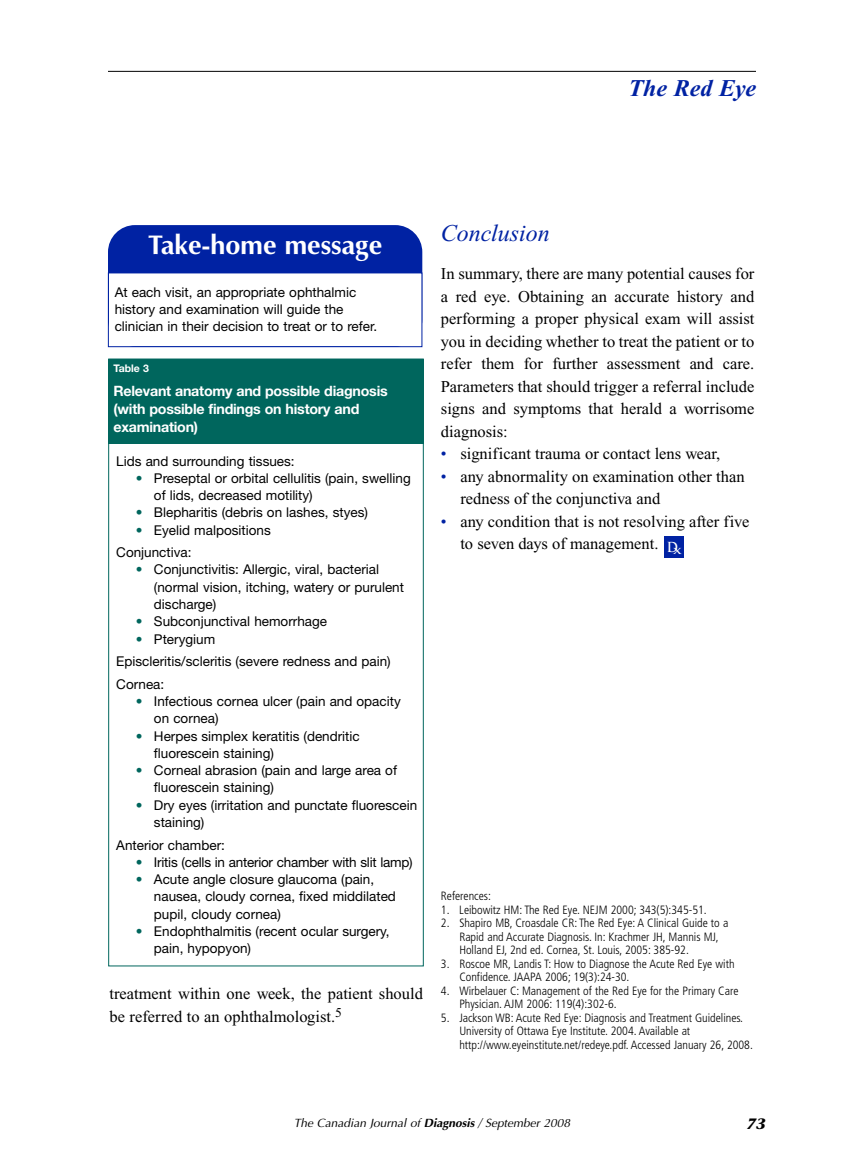
<style>
.page{position:relative;width:864px;height:1175px;background:#fff}
.page>*{position:absolute;margin:0;border:0;box-sizing:border-box;transform-origin:0 0}
.t1{font:700 27px "Optima";color:#fff}
.t2{font:italic 24px "Times New Roman";color:#0022a3}
.t3{font:italic 700 24px "Times New Roman";color:#0022a3}
.t4{font:16.5px/22.5px "Times New Roman";color:#000}
.t5{font:italic 700 15px "Stone Serif";color:#000}
.t6{font:700 14.25px/18px "Helvetica Neue";letter-spacing:-.015em;color:#fff}
.t7{font:13.5px/17.2px "Helvetica Neue";color:#000}
.t8{font:700 13.5px "Trajan";color:#fff;scale:.89 1}
.t9{font:300 condensed 12px/13.5px "Frutiger";color:#000}
.t10{font:italic 12px "Optima";color:#000}
.t11{font:700 10.5px "Helvetica Neue";color:#fff}
.s1{color:#00665d}
.s2{color:#0022a3}
.s3{font-weight:700}
</style>
<div class="page">
<hr style="left:108px;top:71px;width:648px;height:1px;background:#000">
<div style="left:108px;top:359px;width:315px;height:85px;background:#00665d"></div>
<div style="left:665px;top:536px;width:19px;height:21px;background:#0022a3"></div>
<div style="left:108px;top:225px;width:314px;height:121px;background:#0022a3;border-radius:27px"></div>
<div style="left:109px;top:273px;width:313px;height:73px;background:#fff"></div>
<div style="left:108px;top:272px;width:314px;height:75px;border:1px solid #0022a3"></div>
<h2 class="t3" style="left:629px;top:81px;width:129px">The Red Eye</h2>
<h1 class="t1" style="left:148px;top:229px;width:236px">Take-home message</h1>
<p class="t7" style="left:115px;top:286px;width:264px;line-height:16.5px">At each visit, an appropriate ophthalmic history and examination will guide the clinician in their decision to treat or to refer.</p>
<p class="t11" style="left:114px;top:364px;width:37px">Table 3</p>
<p class="t6" style="left:114px;top:383px;width:276px">Relevant anatomy and possible diagnosis (with possible findings on history and examination)</p>
<p class="t7" style="left:116px;top:453px;width:180px">Lids and surrounding tissues:</p>
<p class="t7" style="left:154px;top:470px;width:258px;text-indent:-18px"><span class="s1">•</span> Preseptal or orbital cellulitis (pain, swelling of lids, decreased motility)</p>
<p class="t7" style="left:136px;top:505px;width:234px"><span class="s1">•</span> Blepharitis (debris on lashes, styes)</p>
<p class="t7" style="left:116px;top:520px;width:156px;line-height:22.6px;text-indent:19px"><span class="s1">•</span> Eyelid malpositions<br>Conjunctiva:</p>
<p class="t7" style="left:154px;top:562px;width:252px;text-indent:-18px"><span class="s1">•</span> Conjunctivitis: Allergic, viral, bacterial (normal vision, itching, watery or purulent discharge)</p>
<p class="t7" style="left:136px;top:614px;width:193px"><span class="s1">•</span> Subconjunctival hemorrhage</p>
<p class="t7" style="left:116px;top:628px;width:276px;line-height:22.6px;text-indent:19px"><span class="s1">•</span> Pterygium<br>Episcleritis/scleritis (severe redness and pain)<br>Cornea:</p>
<p class="t7" style="left:154px;top:694px;width:248px;text-indent:-18px"><span class="s1">•</span> Infectious cornea ulcer (pain and opacity on cornea)</p>
<p class="t7" style="left:154px;top:728px;width:207px;text-indent:-18px"><span class="s1">•</span> Herpes simplex keratitis (dendritic fluorescein staining)</p>
<p class="t7" style="left:154px;top:763px;width:245px;text-indent:-18px"><span class="s1">•</span> Corneal abrasion (pain and large area of fluorescein staining)</p>
<p class="t7" style="left:154px;top:797px;width:265px;text-indent:-18px"><span class="s1">•</span> Dry eyes (irritation and punctate fluorescein staining)</p>
<p class="t7" style="left:116px;top:837px;width:110px">Anterior chamber:</p>
<p class="t7" style="left:136px;top:854px;width:278px"><span class="s1">•</span> Iritis (cells in anterior chamber with slit lamp)</p>
<p class="t7" style="left:154px;top:872px;width:243px;text-indent:-18px"><span class="s1">•</span> Acute angle closure glaucoma (pain, nausea, cloudy cornea, fixed middilated pupil, cloudy cornea)</p>
<p class="t7" style="left:154px;top:923px;width:237px;text-indent:-18px"><span class="s1">•</span> Endophthalmitis (recent ocular surgery, pain, hypopyon)</p>
<p class="t4" style="left:109px;top:984px;width:315px">treatment within one week, the patient should be referred to an ophthalmologist.<sup>5</sup></p>
<h2 class="t2" style="left:441px;top:224px;width:110px">Conclusion</h2>
<p class="t4" style="left:441px;top:264px;width:315px;text-align:justify">In summary, there are many potential causes for a red eye. Obtaining an accurate history and performing a proper physical exam will assist you in deciding whether to treat the patient or to refer them for further assessment and care.<br>Parameters that should trigger a referral include signs and symptoms that herald a worrisome diagnosis:</p>
<p class="t4" style="left:441px;top:444px;width:281px"><span class="s2">•</span> significant trauma or contact lens wear,</p>
<p class="t4" style="left:460px;top:466px;width:286px;text-indent:-19px"><span class="s2">•</span> any abnormality on examination other than redness of the conjunctiva and</p>
<p class="t4" style="left:460px;top:511px;width:291px;text-indent:-19px"><span class="s2">•</span> any condition that is not resolving after five to seven days of management.</p>
<p class="t8" style="left:667px;top:539px;width:18px">D<sub>x</sub></p>
<p class="t9" style="left:441px;top:890px;width:51px">References:</p>
<p class="t9" style="left:441px;top:904px;width:267px">1. Leibowitz HM: The Red Eye. NEJM 2000; 343(5):345-51.</p>
<p class="t9" style="left:459px;top:917px;width:271px;text-indent:-18px">2. Shapiro MB, Croasdale CR: The Red Eye: A Clinical Guide to a<br>Rapid and Accurate Diagnosis. In: Krachmer JH, Mannis MJ,<br>Holland EJ, 2nd ed. Cornea, St. Louis, 2005: 385-92.</p>
<p class="t9" style="left:459px;top:958px;width:277px;text-indent:-18px">3. Roscoe MR, Landis T: How to Diagnose the Acute Red Eye with<br>Confidence. JAAPA 2006; 19(3):24-30.</p>
<p class="t9" style="left:459px;top:985px;width:281px;text-indent:-18px">4. Wirbelauer C: Management of the Red Eye for the Primary Care<br>Physician. AJM 2006: 119(4):302-6.</p>
<p class="t9" style="left:459px;top:1012px;width:295px;text-indent:-18px">5. Jackson WB: Acute Red Eye: Diagnosis and Treatment Guidelines.<br>University of Ottawa Eye Institute. 2004. Available at http://www.eyeinstitute.net/redeye.pdf. Accessed January 26, 2008.</p>
<p class="t10" style="left:294px;top:1115px;width:278px">The Canadian Journal of <span class="s3">Diagnosis</span> / September 2008</p>
<p class="t5" style="left:747px;top:1117px;width:20px">73</p>
</div>
